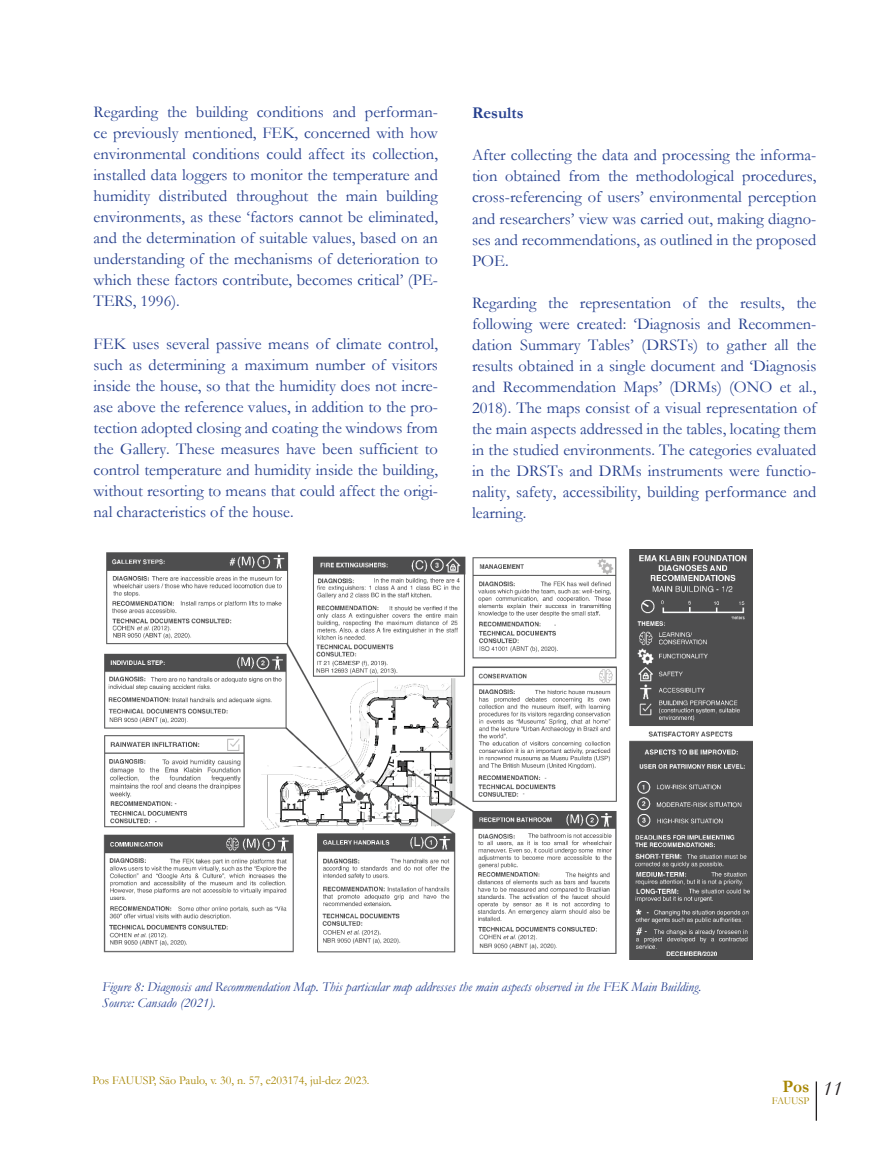
<style>
.page{position:relative;width:893px;height:1149px;background:#fff}
.page>*{position:absolute;margin:0;border:0;box-sizing:border-box;transform-origin:0 0}
.t1{font:700 17.55px "Garamond";color:#a78602}
.titulo{font:16.5px/21px "Garamond";color:#253f8e;text-align:justify}
.titulo-2{font:700 16.5px "Garamond";color:#253f8e}
.titulo-3{font:italic 13.5px "Garamond";color:#253f8e}
.t2{font:12px "Garamond";color:#a78602}
.t3{font:10.5px "Garamond";color:#a78602}
</style>
<div class="page">
<hr style="left:816px;top:1081px;width:1px;height:39px;background:#231f20">
<img style="left:103px;top:549px;width:649px;height:410px">
<p class="titulo" style="left:94px;top:101px;width:346px">Regarding the building conditions and performan&shy;ce previously mentioned, FEK, concerned with how environmental conditions could affect its collection, installed data loggers to monitor the temperature and humidity distributed throughout the main building environments, as these ‘factors cannot be eliminated, and the determination of suitable values, based on an understanding of the mechanisms of deterioration to which these factors contribute, becomes critical’ (PE-TERS, 1996).</p>
<p class="titulo" style="left:94px;top:332px;width:346px">FEK uses several passive means of climate control, such as determining a maximum number of visitors inside the house, so that the humidity does not incre&shy;ase above the reference values, in addition to the pro&shy;tection adopted closing and coating the windows from the Gallery. These measures have been sufficient to control temperature and humidity inside the building, without resorting to means that could affect the origi&shy;nal characteristics of the house.</p>
<p class="titulo-2" style="left:472px;top:102px;width:53px">Results</p>
<p class="titulo" style="left:472px;top:144px;width:346px">After collecting the data and processing the informa&shy;tion obtained from the methodological procedures, cross-referencing of users’ environmental perception and researchers’ view was carried out, making diagno&shy;ses and recommendations, as outlined in the proposed POE.</p>
<p class="titulo" style="left:472px;top:291px;width:346px">Regarding the representation of the results, the following were created: ‘Diagnosis and Recommen&shy;dation Summary Tables’ (DRSTs) to gather all the results obtained in a single document and ‘Diagnosis and Recommendation Maps’ (DRMs) (ONO et al., 2018). The maps consist of a visual representation of the main aspects addressed in the tables, locating them in the studied environments. The categories evaluated in the DRSTs and DRMs instruments were functio&shy;nality, safety, accessibility, building performance and learning.</p>
<p class="titulo-3" style="left:102px;top:977px;width:601px">Figure 8: Diagnosis and Recommendation Map. This particular map addresses the main aspects observed in the FEK Main Building.</p>
<p class="titulo-3" style="left:102px;top:993px;width:115px">Source: Cansado (2021).</p>
<p class="t2" style="left:92px;top:1071px;width:279px">Pos FAUUSP, São Paulo, v. 30, n. 57, e203174, jul-dez 2023.</p>
<p class="t1" style="left:783px;top:1073px;width:28px">Pos</p>
<p class="t3" style="left:772px;top:1093px;width:72px">FAUUSP <sup>11</sup></p>
</div>
